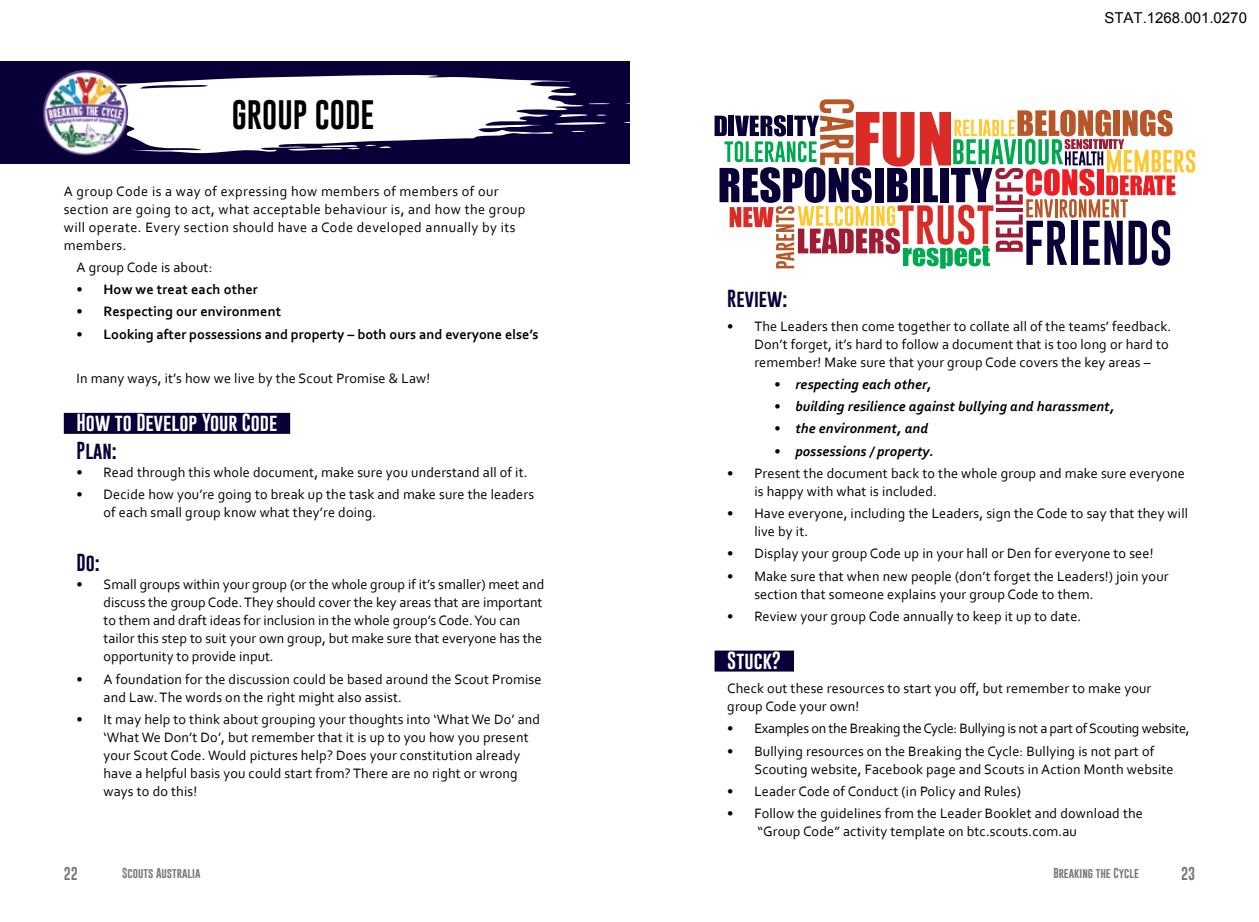
<style>
.page{position:relative;width:1259px;height:922px;background:#fff}
.page>*{position:absolute;margin:0;border:0;box-sizing:border-box;transform-origin:0 0}
.t1{font:30px "Gobold";color:#000}
.t2{font:18px "Gobold";color:#fff}
.t3{font:18px "Gobold";color:#080037}
.t4{font:15px "Arial";color:#000}
.t5{font:14.25px/18px "Corbel";letter-spacing:.01em;color:#000}
.t6{font:14.25px/18px "Corbel";letter-spacing:.03em;color:#000}
.t7{font:italic 700 14.25px "Corbel";letter-spacing:.01em;color:#000}
.t8{font:700 14.25px "Corbel";color:#000}
.t9{font:14.25px "Corbel";letter-spacing:-.02em;color:#000}
.t10{font:13.5px "Gobold";color:#77787b}
.t11{font:10.5px "Gobold";color:#77787b}
</style>
<div class="page">
<div style="left:0;top:62px;width:629px;height:102px;background:#080037"></div>
<svg style="left:100px;top:75px;width:530px;height:78px"></svg>
<img style="left:43px;top:70px;width:85px;height:85px;border-radius:43px">
<svg style="left:714px;top:99px;width:481px;height:170px"></svg>
<div style="left:64px;top:413px;width:226px;height:21px;background:#080037"></div>
<div style="left:714px;top:650px;width:80px;height:21px;background:#080037"></div>
<h1 class="t1" style="left:232px;top:96px;width:144px">GROUP CODE</h1>
<p class="t6" style="left:64px;top:182px;width:463px">A group Code is a way of expressing how members of members of our section are going to act, what acceptable behaviour is, and how the group will operate. Every section should have a Code developed annually by its members.</p>
<p class="t5" style="left:77px;top:258px;width:137px">A group Code is about:</p>
<p class="t8" style="left:77px;top:281px;width:183px">• How we treat each other</p>
<p class="t8" style="left:77px;top:303px;width:206px">• Respecting our environment</p>
<p class="t8" style="left:77px;top:325px;width:463px">• Looking after possessions and property – both ours and everyone else’s</p>
<p class="t5" style="left:77px;top:369px;width:355px">In many ways, it’s how we live by the Scout Promise &amp; Law!</p>
<p class="t2" style="left:77px;top:411px;width:202px">How to Develop Your Code</p>
<p class="t3" style="left:77px;top:439px;width:42px">Plan:</p>
<p class="t5" style="left:77px;top:463px;width:452px">• Read through this whole document, make sure you understand all of it.</p>
<p class="t5" style="left:104px;top:485px;width:432px;text-indent:-27px">• Decide how you’re going to break up the task and make sure the leaders of each small group know what they’re doing.</p>
<p class="t3" style="left:77px;top:551px;width:25px">Do:</p>
<p class="t5" style="left:104px;top:575px;width:442px;text-indent:-27px">• Small groups within your group (or the whole group if it’s smaller) meet and discuss the group Code. They should cover the key areas that are important to them and draft ideas for inclusion in the whole group’s Code. You can tailor this step to suit your own group, but make sure that everyone has the opportunity to provide input.</p>
<p class="t5" style="left:104px;top:669px;width:439px;text-indent:-27px">• A foundation for the discussion could be based around the Scout Promise and Law. The words on the right might also assist.</p>
<p class="t5" style="left:104px;top:710px;width:438px;text-indent:-27px">• It may help to think about grouping your thoughts into ‘What We Do’ and ‘What We Don’t Do’, but remember that it is up to you how you present your Scout Code. Would pictures help? Does your constitution already have a helpful basis you could start from? There are no right or wrong ways to do this!</p>
<p class="t4" style="left:1104px;top:12px;width:144px">STAT.1268.001.0270</p>
<p class="t3" style="left:727px;top:286px;width:62px">Review:</p>
<p class="t5" style="left:754px;top:316px;width:418px;text-indent:-27px">• The Leaders then come together to collate all of the teams’ feedback.<br>Don’t forget, it’s hard to follow a document that is too long or hard to remember! Make sure that your group Code covers the key areas –</p>
<p class="t7" style="left:774px;top:375px;width:159px">• respecting each other,</p>
<p class="t7" style="left:774px;top:397px;width:342px">• building resilience against bullying and harassment,</p>
<p class="t7" style="left:774px;top:420px;width:155px">• the environment, and</p>
<p class="t7" style="left:774px;top:442px;width:161px">• possessions / property.</p>
<p class="t5" style="left:754px;top:464px;width:432px;text-indent:-27px">• Present the document back to the whole group and make sure everyone is happy with what is included.</p>
<p class="t5" style="left:754px;top:504px;width:435px;text-indent:-27px">• Have everyone, including the Leaders, sign the Code to say that they will live by it.</p>
<p class="t5" style="left:727px;top:544px;width:428px">• Display your group Code up in your hall or Den for everyone to see!</p>
<p class="t5" style="left:754px;top:566px;width:416px;text-indent:-27px">• Make sure that when new people (don’t forget the Leaders!) join your section that someone explains your group Code to them.</p>
<p class="t5" style="left:727px;top:607px;width:355px">• Review your group Code annually to keep it up to date.</p>
<p class="t2" style="left:727px;top:649px;width:55px">Stuck?</p>
<p class="t5" style="left:727px;top:679px;width:425px">Check out these resources to start you off, but remember to make your group Code your own!</p>
<p class="t9" style="left:727px;top:720px;width:464px">• Examples on the Breaking the Cycle: Bullying is not a part of Scouting website,</p>
<p class="t5" style="left:754px;top:741px;width:421px;text-indent:-27px">• Bullying resources on the Breaking the Cycle: Bullying is not part of<br>Scouting website, Facebook page and Scouts in Action Month website</p>
<p class="t5" style="left:727px;top:782px;width:295px">• Leader Code of Conduct (in Policy and Rules)</p>
<p class="t5" style="left:757px;top:804px;width:387px;text-indent:-30px">• Follow the guidelines from the Leader Booklet and download the “Group Code” activity template on btc.scouts.com.au</p>
<p class="t10" style="left:64px;top:865px;width:16px">22</p>
<p class="t11" style="left:122px;top:866px;width:80px">Scouts Australia</p>
<p class="t11" style="left:1053px;top:866px;width:87px">Breaking the Cycle</p>
<p class="t10" style="left:1181px;top:865px;width:16px">23</p>
</div>
